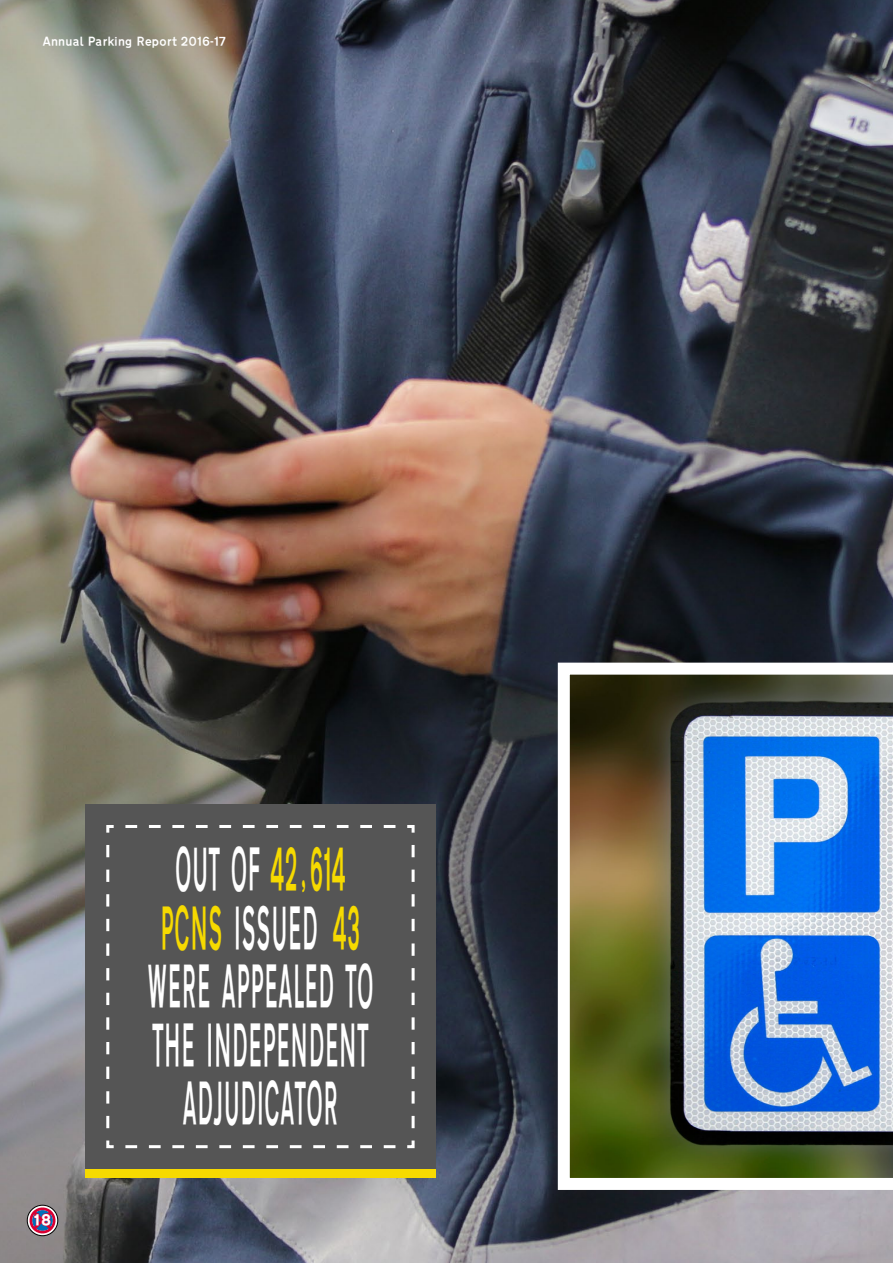
<style>
.page{position:relative;width:893px;height:1263px;background:#fff}
.page>*{position:absolute;margin:0;border:0;box-sizing:border-box;transform-origin:0 0}
.t1{font:36px/58.5px "Pavement";color:#fff;text-align:center}
.t2{font:36px/34.5px "Pavement";color:#f6da00}
.t3{font:800 15px "Transport";color:#fff}
.t4{font:12px "Transport";color:#fff}
.s1{color:#fff}
.s2{color:#f6da00}
</style>
<div class="page">
<img style="left:0;top:0;width:893px;height:1263px">
<img style="left:552px;top:657px;width:341px;height:539px">
<div style="left:85px;top:804px;width:351px;height:365px;background:#555"></div>
<svg style="left:106px;top:825px;width:309px;height:324px"></svg>
<div style="left:85px;top:1169px;width:351px;height:9px;background:#f6da00"></div>
<div style="left:27px;top:1205px;width:31px;height:31px;border:1px solid #000;border-radius:50%"></div>
<svg style="left:28px;top:1206px;width:29px;height:29px"></svg>
<p class="t4" style="left:43px;top:35px;width:185px">Annual Parking Report 2016-17</p>
<p class="t3" style="left:34px;top:1211px;width:19px">18</p>
<p class="t2" style="left:301px;top:839px;width:46px;text-indent:-127px"><span class="s1">OUT OF</span> 42 ,614 '</p>
<p class="t1" style="left:147px;top:886px;width:228px"><span class="s2">PCNS</span> ISSUED, <span class="s2">43<br></span>WERE APPEALED TO<br>THE INDEPENDENT<br>ADJUDICATOR</p>
</div>
